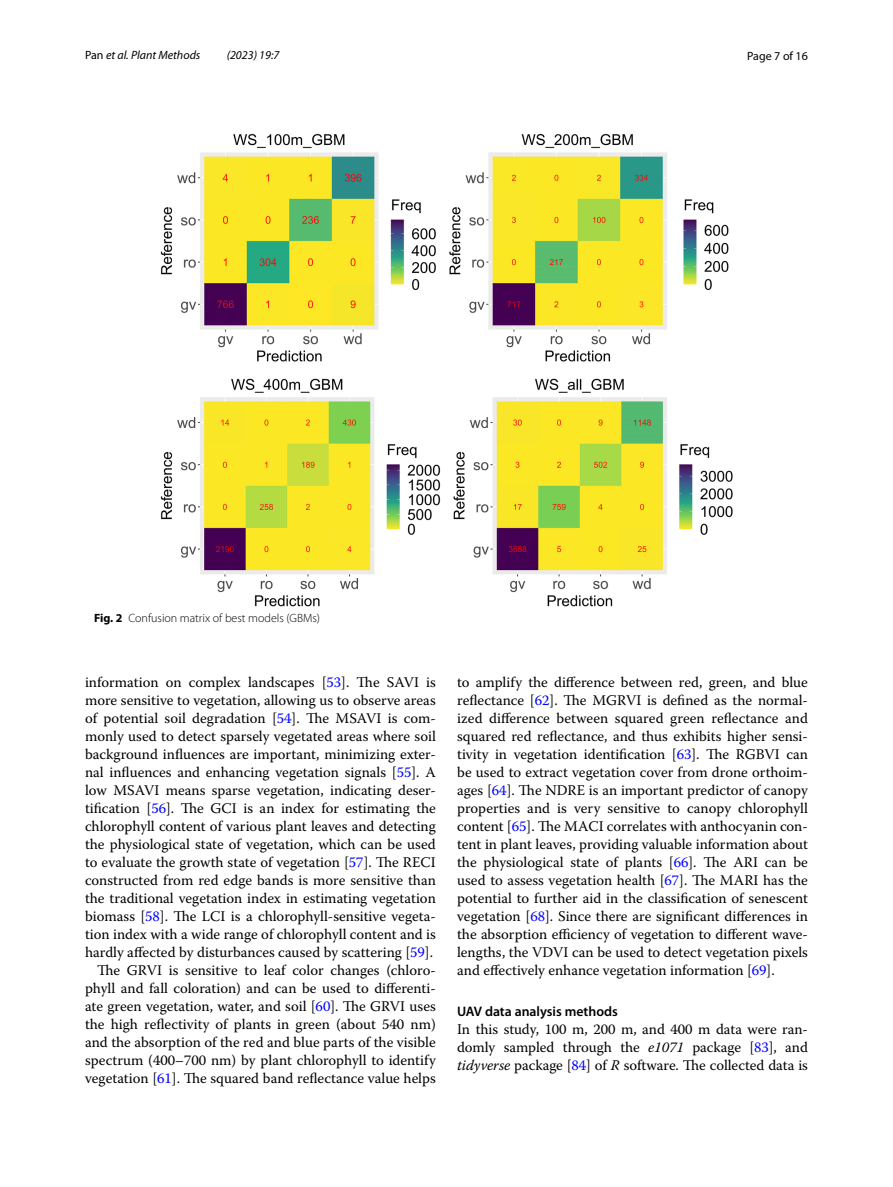
<style>
.page{position:relative;width:893px;height:1187px;background:#fff}
.page>*{position:absolute;margin:0;border:0;box-sizing:border-box;transform-origin:0 0}
.t1{font:14.7px/18px "Warnock Pro";color:#000;text-align:justify}
.t2{font:600 13.8px "Myriad Pro";color:#000}
.t3{font:300 12px "Myriad Pro";color:#000}
.t4{font:italic 12px "Myriad Pro";color:#000}
.t5{font:12px "Myriad Pro";color:#000}
.s1{font-style:normal}
.s2{font-weight:700}
.s3{color:#00f}
.s4{font-style:italic}
</style>
<div class="page">
<img style="left:160px;top:133px;width:573px;height:474px">
<p class="t4" style="left:85px;top:48px;width:117px"><span class="s1">Pan</span> et al. Plant Methods</p>
<p class="t4" style="left:227px;top:48px;width:54px">(2023) 19:7</p>
<p class="t5" style="left:747px;top:48px;width:62px">Page 7 of 16</p>
<p class="t3" style="left:94px;top:611px;width:228px"><span class="s2">Fig. 2</span> Confusion matrix of best models (GBMs)</p>
<p class="t1" style="left:85px;top:672px;width:352px;text-align:right">information on complex landscapes [<span class="s3">53</span>]. The SAVI is more sensitive to vegetation, allowing us to observe areas of potential soil degradation [<span class="s3">54</span>]. The MSAVI is com&shy;monly used to detect sparsely vegetated areas where soil background influences are important, minimizing exter&shy;nal influences and enhancing vegetation signals [<span class="s3">55</span>]. A low MSAVI means sparse vegetation, indicating deser&shy;tification [<span class="s3">56</span>]. The GCI is an index for estimating the chlorophyll content of various plant leaves and detecting the physiological state of vegetation, which can be used to evaluate the growth state of vegetation [<span class="s3">57</span>]. The RECI constructed from red edge bands is more sensitive than the traditional vegetation index in estimating vegetation biomass [<span class="s3">58</span>]. The LCI is a chlorophyll-sensitive vegeta&shy;tion index with a wide range of chlorophyll content and is hardly affected by disturbances caused by scattering [<span class="s3">59</span>].<br>The GRVI is sensitive to leaf color changes (chloro&shy;phyll and fall coloration) and can be used to differenti&shy;ate green vegetation, water, and soil [<span class="s3">60</span>]. The GRVI uses the high reflectivity of plants in green (about 540 nm) and the absorption of the red and blue parts of the visible spectrum (400–700 nm) by plant chlorophyll to identify vegetation [<span class="s3">61</span>]. The squared band reflectance value helps</p>
<p class="t1" style="left:457px;top:672px;width:352px">to amplify the difference between red, green, and blue reflectance [<span class="s3">62</span>]. The MGRVI is defined as the normal&shy;ized difference between squared green reflectance and squared red reflectance, and thus exhibits higher sensi&shy;tivity in vegetation identification [<span class="s3">63</span>]. The RGBVI can be used to extract vegetation cover from drone orthoim&shy;ages [<span class="s3">64</span>]. The NDRE is an important predictor of canopy properties and is very sensitive to canopy chlorophyll content [<span class="s3">65</span>]. The MACI correlates with anthocyanin con&shy;tent in plant leaves, providing valuable information about the physiological state of plants [<span class="s3">66</span>]. The ARI can be used to assess vegetation health [<span class="s3">67</span>]. The MARI has the potential to further aid in the classification of senescent vegetation [<span class="s3">68</span>]. Since there are significant differences in the absorption efficiency of vegetation to different wave&shy;lengths, the VDVI can be used to detect vegetation pixels and effectively enhance vegetation information [<span class="s3">69</span>].</p>
<p class="t2" style="left:457px;top:1001px;width:162px">UAV data analysis methods</p>
<p class="t1" style="left:457px;top:1019px;width:352px">In this study, 100 m, 200 m, and 400 m data were ran&shy;domly sampled through the <span class="s4">e1071</span> package [<span class="s3">83</span>], and <span class="s4">tidyverse</span> package [<span class="s3">84</span>] of <span class="s4">R</span> software. The collected data is</p>
</div>
